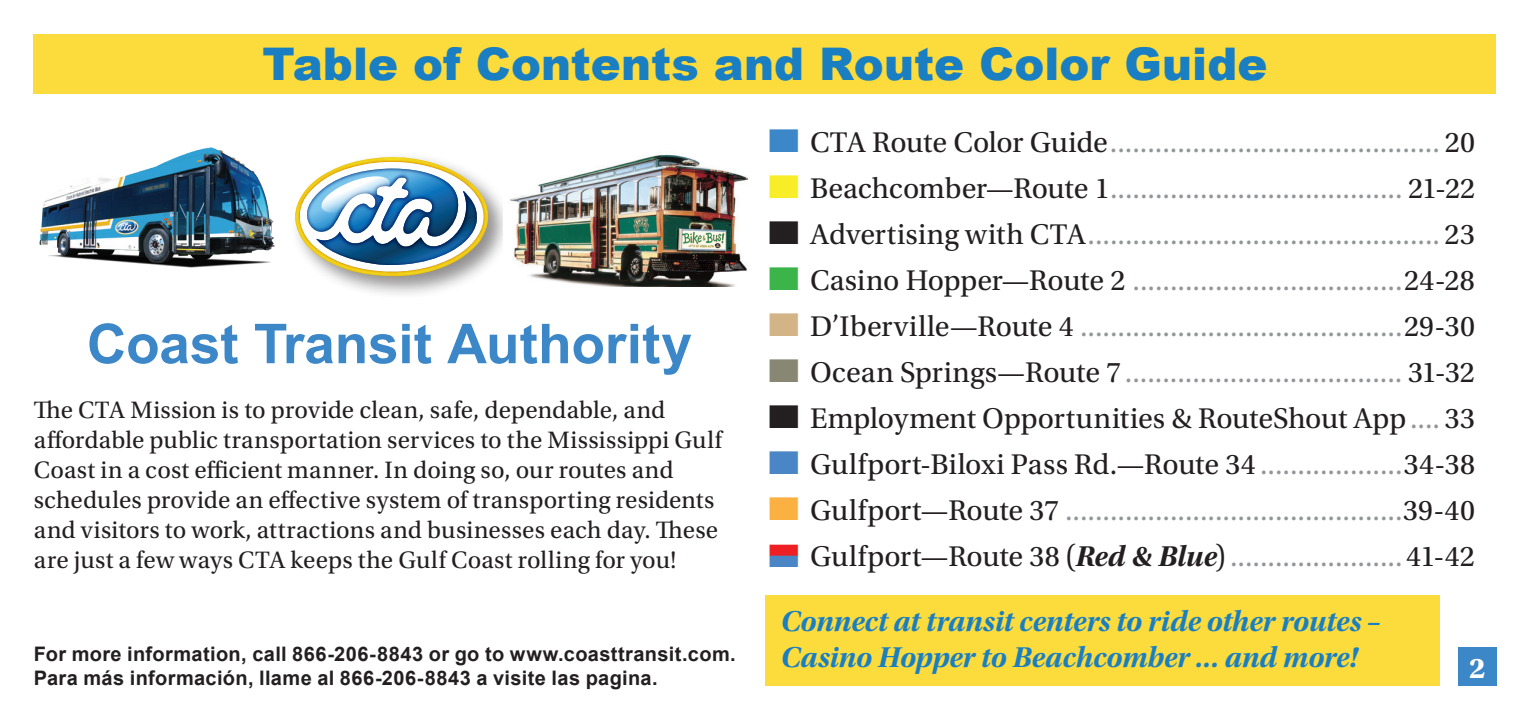
<style>
.page{position:relative;width:1530px;height:720px;background:#fff}
.page>*{position:absolute;margin:0;border:0;box-sizing:border-box;transform-origin:0 0}
.t1{font:700 55px "Arial";color:#3b87c7}
.t2{font:900 45px "Arial";color:#197fc2}
.t3{font:30px "Utopia Std";color:#939598}
.t4{font:30px "Utopia Std";color:#231f20}
.t5{font:30px/36px "Utopia Std Bold Subh It";color:#197fc2}
.t6{font:700 30px "Utopia Std";color:#fff}
.t7{font:25px/30px "Utopia Std";letter-spacing:.01em;color:#231f20}
.t8{font:700 20px/24px "Arial";letter-spacing:.02em;color:#231f20}
.t9{font:700 15px "Yu Gothic";color:#ee1f23;scale:2.5 1}
.s1{font-family:"Yu Gothic";font-weight:700;color:#3b87c7}
.s2{color:#231f20}
.s3{font-family:"Yu Gothic";font-weight:700;color:#f7ee27}
.s4{font-family:"Yu Gothic";font-weight:700;color:#231f20}
.s5{font-family:"Yu Gothic";font-weight:700;color:#3bb54a}
.s6{font-family:"Yu Gothic";font-weight:700;color:#d3b486}
.s7{font-family:"Yu Gothic";font-weight:700;color:#878774}
.s8{font-family:"Yu Gothic";font-weight:700}
.s9{color:#939598}
.s10{font-family:"Yu Gothic";font-weight:700;color:#4a85c5}
.s11{font-family:"Yu Gothic";font-weight:700;color:#fbb142}
.s12{font-family:"Yu Gothic";font-weight:700;font-size:15px;color:#4a85c5}
.s13{font-family:"Utopia Std Bold Subh It"}
</style>
<div class="page">
<div style="left:34px;top:34px;width:1462px;height:60px;background:#fcdb3c"></div>
<div style="left:290px;top:151px;width:221px;height:148px;background:#231f20;opacity:.5"></div>
<img style="left:295px;top:157px;width:197px;height:119px">
<img style="left:39px;top:147px;width:236px;height:121px">
<img style="left:504px;top:151px;width:245px;height:135px">
<div style="left:1458px;top:648px;width:38px;height:38px;background:#3b87c7"></div>
<div style="left:766px;top:596px;width:674px;height:90px;background:#fcdb3c"></div>
<h2 class="t2" style="left:262px;top:31px;width:1007px">Table of Contents and Route Color Guide</h2>
<h1 class="t1" style="left:87px;top:305px;width:607px">Coast Transit Authority</h1>
<p class="t7" style="left:34px;top:395px;width:690px">The CTA Mission is to provide clean, safe, dependable, and affordable public transportation services to the Mississippi Gulf Coast in a cost efficient manner. In doing so, our routes and schedules provide an effective system of transporting residents and visitors to work, attractions and businesses each day. These are just a few ways CTA keeps the Gulf Coast rolling for you!</p>
<p class="t8" style="left:34px;top:642px;width:704px">For more information, call 866-206-8843 or go to www.coasttransit.com.<br>Para más información, llame al 866-206-8843 a visite las pagina.</p>
<p class="t3" style="left:765px;top:126px;width:712px"><span class="s1">■</span> <span class="s2">CTA Route Color Guide</span>............................................ <span class="s2">20</span></p>
<p class="t3" style="left:765px;top:172px;width:712px"><span class="s3">■</span> <span class="s2">Beachcomber—Route 1</span>....................................... <span class="s2">21-22</span></p>
<p class="t3" style="left:765px;top:218px;width:712px"><span class="s4">■</span> <span class="s2">Advertising with CTA</span>............................................... <span class="s2">23</span></p>
<p class="t3" style="left:765px;top:264px;width:711px"><span class="s5">■</span> <span class="s2">Casino Hopper—Route 2</span> ....................................<span class="s2">24-28</span></p>
<p class="t3" style="left:765px;top:310px;width:712px"><span class="s6">■</span> <span class="s2">D’Iberville—Route 4</span> ...........................................<span class="s2">29-30</span></p>
<p class="t3" style="left:765px;top:356px;width:711px"><span class="s7">■</span> <span class="s2">Ocean Springs—Route 7</span>..................................... <span class="s2">31-32</span></p>
<p class="t4" style="left:765px;top:402px;width:712px"><span class="s8">■</span> Employment Opportunities &amp; RouteShout App<span class="s9">....</span> 33</p>
<p class="t4" style="left:765px;top:448px;width:712px"><span class="s10">■</span> Gulfport-Biloxi Pass Rd.—Route 34 <span class="s9">...................</span>34-38</p>
<p class="t3" style="left:765px;top:494px;width:712px"><span class="s11">■</span> <span class="s2">Gulfport—Route 37</span> .............................................<span class="s2">39-40</span></p>
<p class="t9" style="left:765px;top:542px;width:16px">■</p>
<p class="t4" style="left:765px;top:540px;width:711px"><span class="s12">■</span> Gulfport—Route 38 (<span class="s13">Red &amp; Blue</span>)<span class="s9">.......................</span>41-42</p>
<p class="t5" style="left:781px;top:604px;width:601px">Connect at transit centers to ride other routes –<br>Casino Hopper to Beachcomber … and more!</p>
<p class="t6" style="left:1469px;top:651px;width:17px">2</p>
</div>
